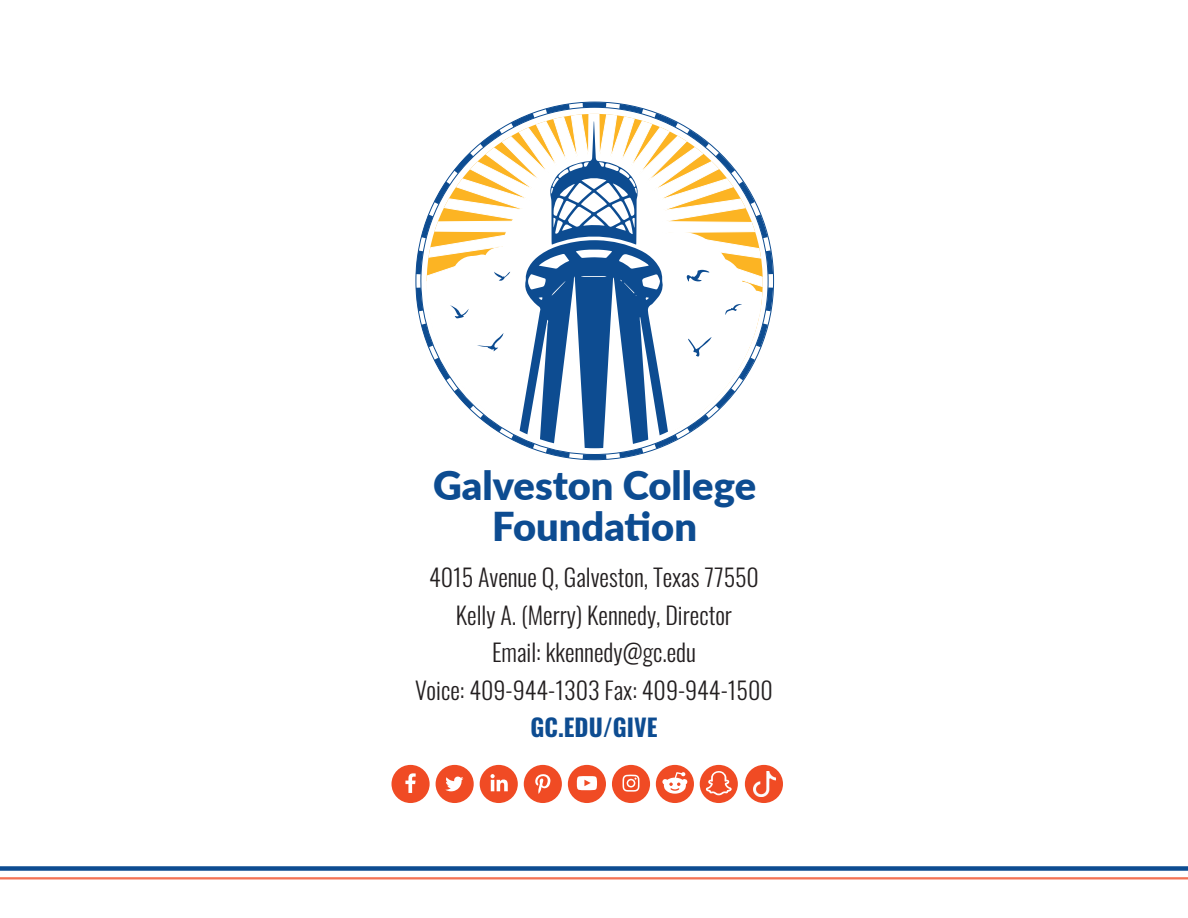
<style>
.page{position:relative;width:1188px;height:918px;background:#fff}
.page>*{position:absolute;margin:0;border:0;box-sizing:border-box;transform-origin:0 0}
.t1{font:900 39.75px/41.1px "Lato";color:#0d4c91;text-align:center}
.t2{font:300 24px/37.5px "Oswald";color:#231f20;text-align:center}
.t3{font:700 24px "Oswald";color:#0d4c91}
</style>
<div class="page">
<hr style="left:0;top:878px;width:1188px;height:1px;background:#f04a23">
<hr style="left:0;top:879px;width:1188px;height:1px;background:#f04a23">
<div style="left:0;top:866px;width:1188px;height:5px;background:#0d4c91"></div>
<div style="left:392px;top:765px;width:38px;height:38px;background:#f04b24;border-radius:50%"></div>
<svg style="left:405px;top:773px;width:11px;height:20px"></svg>
<div style="left:436px;top:765px;width:38px;height:38px;background:#f04b24;border-radius:50%"></div>
<svg style="left:445px;top:777px;width:18px;height:14px"></svg>
<div style="left:480px;top:765px;width:38px;height:38px;background:#f04b24;border-radius:50%"></div>
<svg style="left:491px;top:774px;width:17px;height:17px"></svg>
<div style="left:524px;top:765px;width:38px;height:38px;background:#f04b24;border-radius:50%"></div>
<svg style="left:535px;top:774px;width:15px;height:20px"></svg>
<div style="left:568px;top:765px;width:38px;height:38px;background:#f04b24;border-radius:50%"></div>
<svg style="left:577px;top:776px;width:20px;height:14px"></svg>
<div style="left:612px;top:765px;width:38px;height:38px;background:#f04b24;border-radius:50%"></div>
<svg style="left:623px;top:775px;width:17px;height:17px"></svg>
<div style="left:656px;top:765px;width:38px;height:38px;background:#f04b24;border-radius:50%"></div>
<div style="left:700px;top:765px;width:38px;height:38px;background:#f04b24;border-radius:50%"></div>
<svg style="left:662px;top:772px;width:26px;height:22px"></svg>
<svg style="left:706px;top:771px;width:26px;height:24px"></svg>
<div style="left:745px;top:765px;width:38px;height:38px;background:#f04b24;border-radius:50%"></div>
<img style="left:754px;top:771px;width:21px;height:25px">
<svg style="left:583px;top:102px;width:23px;height:4px"></svg>
<svg style="left:555px;top:104px;width:15px;height:2px"></svg>
<svg style="left:416px;top:250px;width:4px;height:24px"></svg>
<svg style="left:416px;top:288px;width:222px;height:172px"></svg>
<svg style="left:769px;top:288px;width:4px;height:23px"></svg>
<svg style="left:769px;top:250px;width:4px;height:24px"></svg>
<svg style="left:619px;top:104px;width:15px;height:2px"></svg>
<svg style="left:420px;top:106px;width:349px;height:349px"></svg>
<h1 class="t1" style="left:433px;top:463px;width:324px">Galveston College<br>Foundation</h1>
<p class="t2" style="left:415px;top:556px;width:359px">4015 Avenue Q, Galveston, Texas 77550<br>Kelly A. (Merry) Kennedy, Director<br>Email: kkennedy@gc.edu<br>Voice: 409-944-1303 Fax: 409-944-1500</p>
<p class="t3" style="left:531px;top:715px;width:128px">GC.EDU/GIVE</p>
</div>
